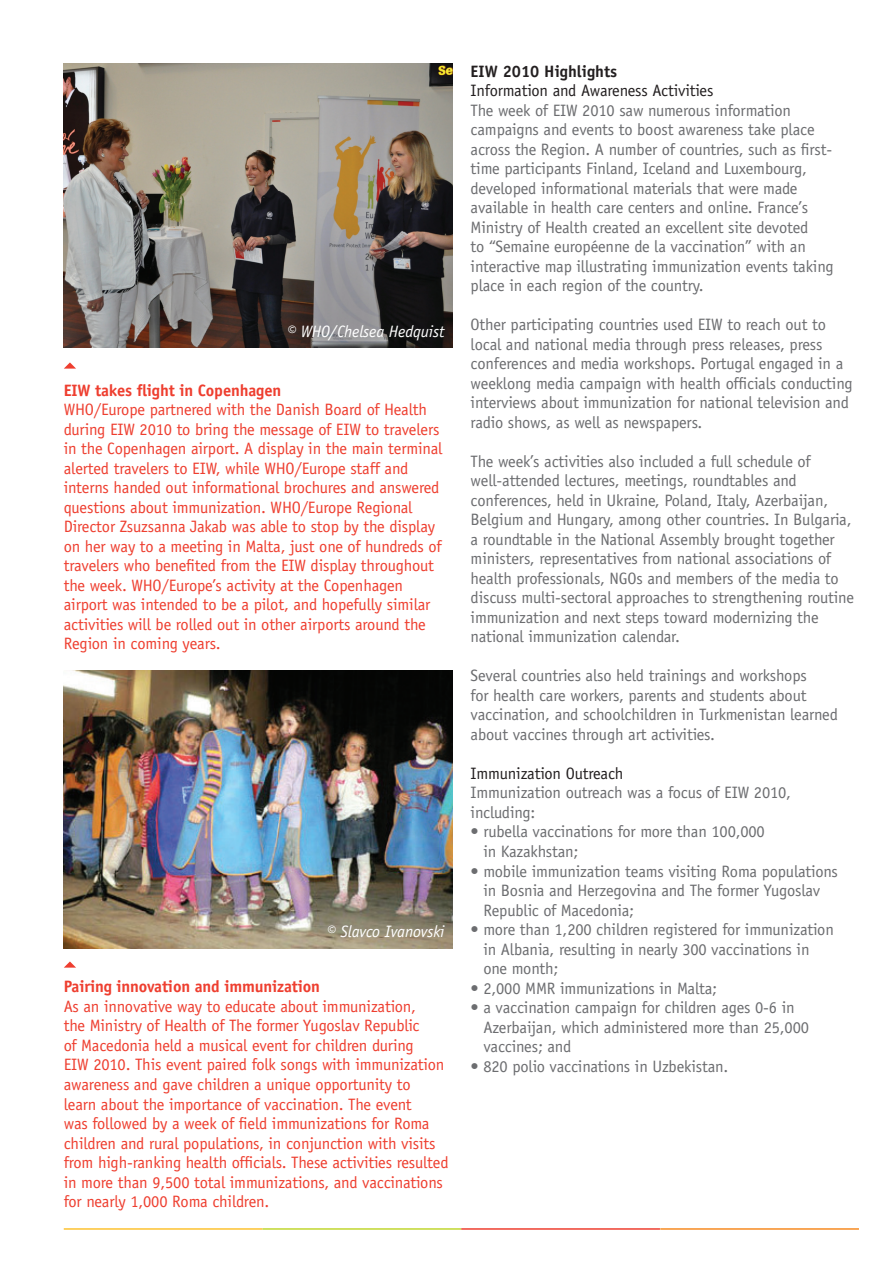
<style>
.page{position:relative;width:893px;height:1263px;background:#fff}
.page>*{position:absolute;margin:0;border:0;box-sizing:border-box;transform-origin:0 0}
.t1{font:16.5px/19.5px "Officina Sans";letter-spacing:-.01em;color:#6c6d70}
.t2{font:16.5px/19.5px "Officina Sans";letter-spacing:-.01em;color:#ee3e2f}
.t3{font:700 16.5px "Officina Sans";letter-spacing:-.01em;color:#ee3e2f}
.t4{font:16.5px "Officina Sans";letter-spacing:-.01em;color:#231f20}
.t5{font:italic 16.5px "Officina Sans";letter-spacing:-.01em;color:#fff}
.t6{font:700 16.5px "Officina Sans";color:#231f20}
</style>
<div class="page">
<hr style="left:64px;top:1228px;width:198px;height:2px;background:#fdc230">
<hr style="left:262px;top:1228px;width:199px;height:2px;background:#c1d62f">
<hr style="left:461px;top:1228px;width:199px;height:2px;background:#ee3e2f">
<hr style="left:660px;top:1228px;width:199px;height:2px;background:#f68a21">
<svg style="left:64px;top:362px;width:12px;height:7px"></svg>
<img style="left:64px;top:64px;width:389px;height:284px">
<svg style="left:64px;top:961px;width:12px;height:7px"></svg>
<img style="left:64px;top:670px;width:389px;height:279px">
<p class="t5" style="left:287px;top:322px;width:159px">© WHO/Chelsea Hedquist</p>
<p class="t3" style="left:64px;top:380px;width:219px">EIW takes flight in Copenhagen</p>
<p class="t2" style="left:64px;top:400px;width:380px">WHO/Europe partnered with the Danish Board of Health during EIW 2010 to bring the message of EIW to travelers in the Copenhagen airport. A display in the main terminal alerted travelers to EIW, while WHO/Europe staff and interns handed out informational brochures and answered questions about immunization. WHO/Europe Regional Director Zsuzsanna Jakab was able to stop by the display on her way to a meeting in Malta, just one of hundreds of travelers who benefited from the EIW display throughout the week. WHO/Europe’s activity at the Copenhagen airport was intended to be a pilot, and hopefully similar activities will be rolled out in other airports around the Region in coming years.</p>
<p class="t5" style="left:327px;top:921px;width:119px">© Slavco Ivanovski</p>
<p class="t3" style="left:64px;top:976px;width:258px">Pairing innovation and immunization</p>
<p class="t2" style="left:64px;top:997px;width:386px">As an innovative way to educate about immunization,<br>the Ministry of Health of The former Yugoslav Republic<br>of Macedonia held a musical event for children during<br>EIW 2010. This event paired folk songs with immunization awareness and gave children a unique opportunity to<br>learn about the importance of vaccination. The event<br>was followed by a week of field immunizations for Roma children and rural populations, in conjunction with visits from high-ranking health officials. These activities resulted in more than 9,500 total immunizations, and vaccinations for nearly 1,000 Roma children.</p>
<p class="t6" style="left:471px;top:61px;width:148px">EIW 2010 Highlights</p>
<p class="t4" style="left:471px;top:81px;width:244px">Information and Awareness Activities</p>
<p class="t1" style="left:471px;top:100px;width:365px">The week of EIW 2010 saw numerous information campaigns and events to boost awareness take place across the Region. A number of countries, such as first&shy;time participants Finland, Iceland and Luxembourg, developed informational materials that were made available in health care centers and online. France’s Ministry of Health created an excellent site devoted<br>to “Semaine européenne de la vaccination” with an interactive map illustrating immunization events taking place in each region of the country.</p>
<p class="t1" style="left:471px;top:315px;width:384px">Other participating countries used EIW to reach out to local and national media through press releases, press conferences and media workshops. Portugal engaged in a weeklong media campaign with health officials conducting interviews about immunization for national television and radio shows, as well as newspapers.</p>
<p class="t1" style="left:471px;top:452px;width:385px">The week’s activities also included a full schedule of well-attended lectures, meetings, roundtables and conferences, held in Ukraine, Poland, Italy, Azerbaijan, Belgium and Hungary, among other countries. In Bulgaria, a roundtable in the National Assembly brought together ministers, representatives from national associations of health professionals, NGOs and members of the media to discuss multi-sectoral approaches to strengthening routine immunization and next steps toward modernizing the national immunization calendar.</p>
<p class="t1" style="left:471px;top:666px;width:369px">Several countries also held trainings and workshops<br>for health care workers, parents and students about vaccination, and schoolchildren in Turkmenistan learned about vaccines through art activities.</p>
<p class="t4" style="left:471px;top:764px;width:154px">Immunization Outreach</p>
<p class="t1" style="left:471px;top:783px;width:322px">Immunization outreach was a focus of EIW 2010, including:</p>
<p class="t1" style="left:483px;top:822px;width:283px;text-indent:-13px">• rubella vaccinations for more than 100,000 in Kazakhstan;</p>
<p class="t1" style="left:483px;top:861px;width:356px;text-indent:-13px">• mobile immunization teams visiting Roma populations in Bosnia and Herzegovina and The former Yugoslav<br>Republic of Macedonia;</p>
<p class="t1" style="left:483px;top:920px;width:352px;text-indent:-13px">• more than 1,200 children registered for immunization in Albania, resulting in nearly 300 vaccinations in one month;</p>
<p class="t1" style="left:471px;top:978px;width:248px">• 2,000 MMR immunizations in Malta;</p>
<p class="t1" style="left:483px;top:998px;width:327px;text-indent:-13px">• a vaccination campaign for children ages 0-6 in<br>Azerbaijan, which administered more than 25,000 vaccines; and</p>
<p class="t1" style="left:471px;top:1056px;width:259px">• 820 polio vaccinations in Uzbekistan.</p>
</div>
